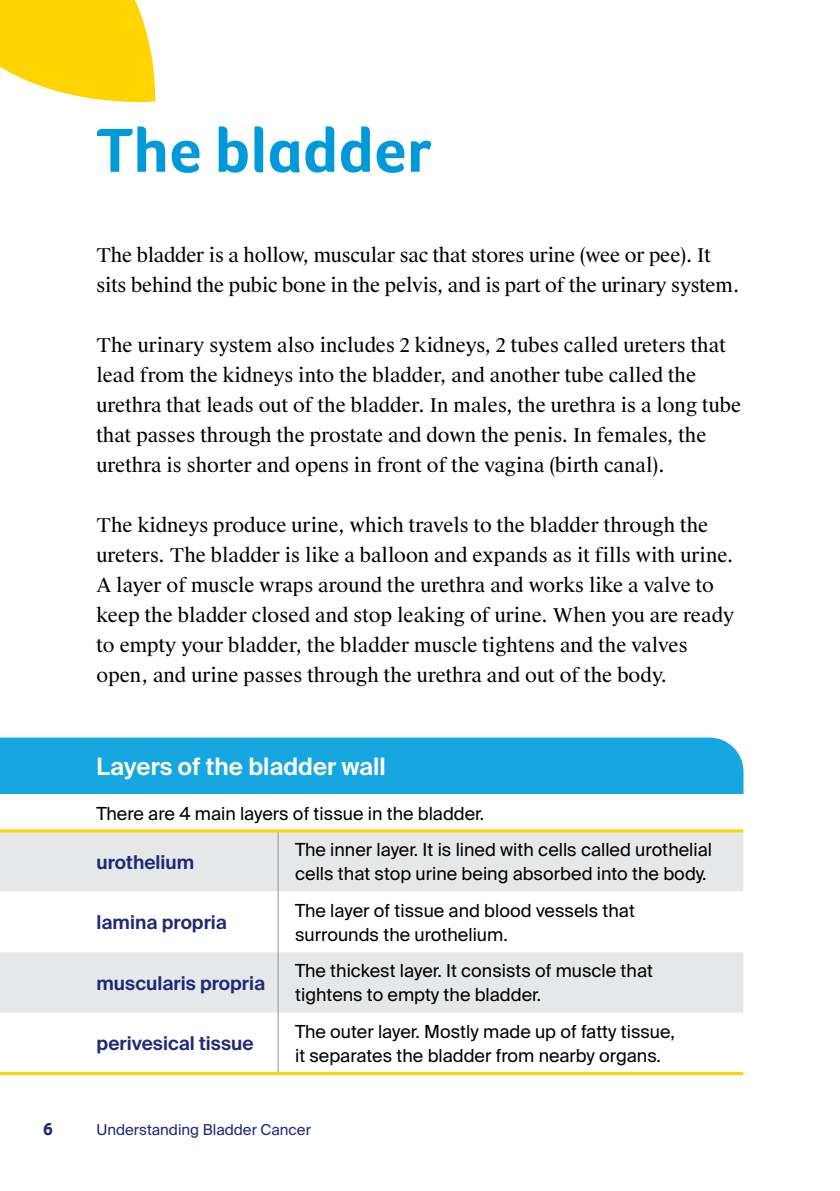
<style>
.page{position:relative;width:840px;height:1191px;background:#fff}
.page>*{position:absolute;margin:0;border:0;box-sizing:border-box;transform-origin:0 0}
.t1{font:700 64px "Foco CC";letter-spacing:-.005em;color:#0099da}
.t2{font:600 24px "Suisse Intl";color:#fff}
.t3{font:19px/30px "Suisse Works";color:#000}
.t4{font:600 19px "Suisse Intl";color:#1f2879}
.t5{font:18px/24px "Suisse Intl";color:#000}
.t6{font:700 18px "Foco CC";color:#1f2879}
.t7{font:15px "Suisse Intl";color:#1f2879}
</style>
<div class="page">
<svg style="left:0;top:0;width:156px;height:102px;background:#ffd923"></svg>
<div style="left:0;top:737px;width:743px;height:57px;background:#17a7e0"></div>
<div style="left:0;top:832px;width:743px;height:59px;background:#e6e7e8"></div>
<svg style="left:0;top:891px;width:743px;height:181px"></svg>
<hr style="left:0;top:1072px;width:278px;height:3px;background:#ffd400">
<hr style="left:278px;top:1072px;width:465px;height:3px;background:#ffd400">
<hr style="left:0;top:829px;width:278px;height:3px;background:#ffd400">
<hr style="left:278px;top:829px;width:465px;height:3px;background:#ffd400">
<hr style="left:277px;top:832px;width:1px;height:59px;background:#939598">
<hr style="left:277px;top:891px;width:1px;height:61px;background:#939598">
<hr style="left:277px;top:952px;width:1px;height:60px;background:#939598">
<hr style="left:277px;top:1012px;width:1px;height:60px;background:#939598">
<h1 class="t1" style="left:96px;top:108px;width:336px">The bladder</h1>
<p class="t3" style="left:96px;top:240px;width:644px">The bladder is a hollow, muscular sac that stores urine (wee or pee). It sits behind the pubic bone in the pelvis, and is part of the urinary system.</p>
<p class="t3" style="left:96px;top:330px;width:645px">The urinary system also includes 2 kidneys, 2 tubes called ureters that lead from the kidneys into the bladder, and another tube called the urethra that leads out of the bladder. In males, the urethra is a long tube that passes through the prostate and down the penis. In females, the urethra is shorter and opens in front of the vagina (birth canal).</p>
<p class="t3" style="left:96px;top:510px;width:639px">The kidneys produce urine, which travels to the bladder through the ureters. The bladder is like a balloon and expands as it fills with urine.<br>A layer of muscle wraps around the urethra and works like a valve to keep the bladder closed and stop leaking of urine. When you are ready to empty your bladder, the bladder muscle tightens and the valves open, and urine passes through the urethra and out of the body.</p>
<p class="t2" style="left:96px;top:753px;width:290px">Layers of the bladder wall</p>
<p class="t5" style="left:96px;top:801px;width:389px">There are 4 main layers of tissue in the bladder.</p>
<p class="t4" style="left:96px;top:851px;width:99px">urothelium</p>
<p class="t5" style="left:295px;top:838px;width:418px">The inner layer. It is lined with cells called urothelial cells that stop urine being absorbed into the body.</p>
<p class="t4" style="left:96px;top:911px;width:132px">lamina propria</p>
<p class="t5" style="left:295px;top:898px;width:341px">The layer of tissue and blood vessels that surrounds the urothelium.</p>
<p class="t4" style="left:96px;top:972px;width:170px">muscularis propria</p>
<p class="t5" style="left:295px;top:959px;width:359px">The thickest layer. It consists of muscle that tightens to empty the bladder.</p>
<p class="t4" style="left:96px;top:1032px;width:158px">perivesical tissue</p>
<p class="t5" style="left:295px;top:1019px;width:381px">The outer layer. Mostly made up of fatty tissue, it separates the bladder from nearby organs.</p>
<p class="t6" style="left:43px;top:1117px;width:11px">6</p>
<p class="t7" style="left:96px;top:1121px;width:216px">Understanding Bladder Cancer</p>
</div>
